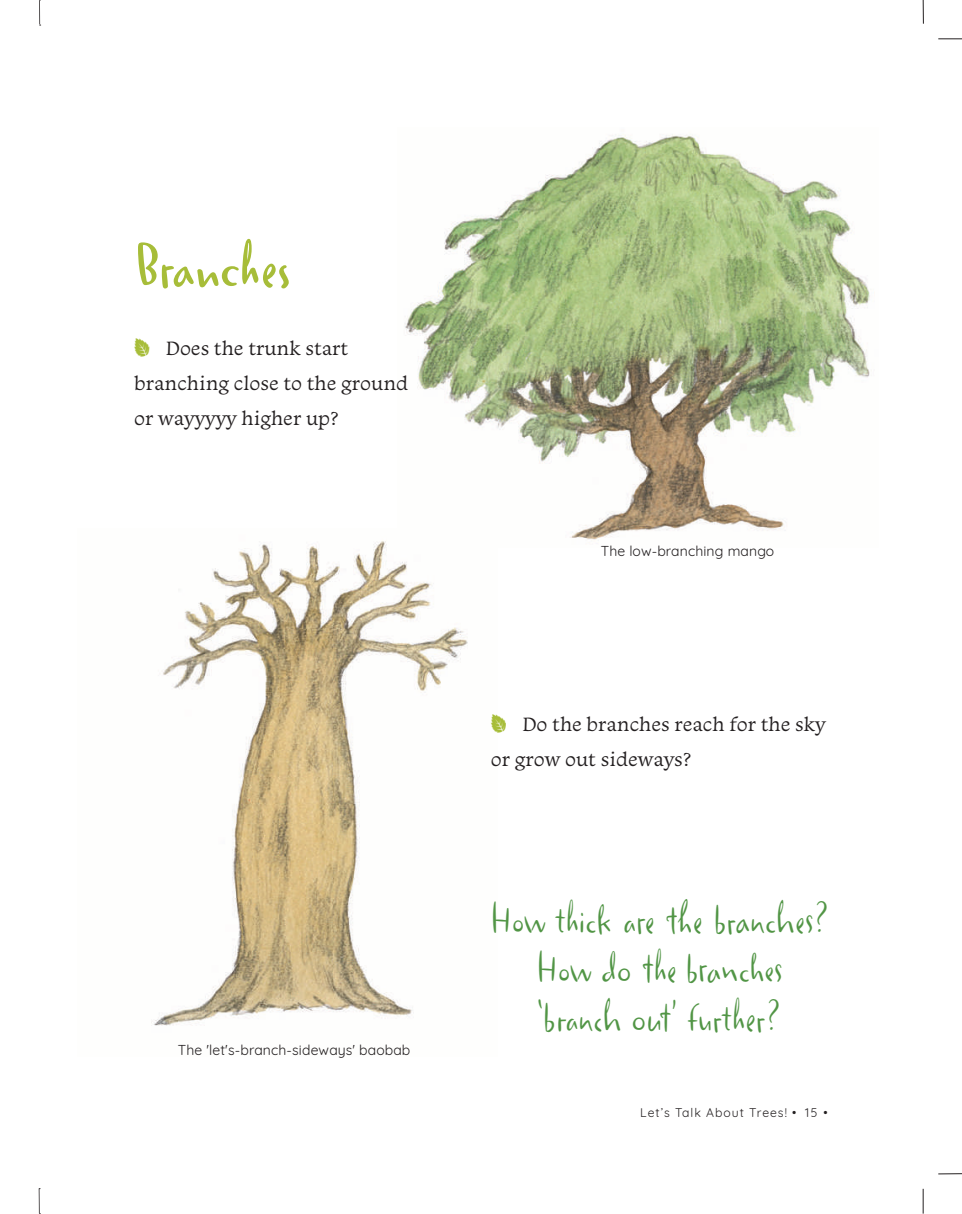
<style>
.page{position:relative;width:962px;height:1214px;background:#fff}
.page>*{position:absolute;margin:0;border:0;box-sizing:border-box;transform-origin:0 0}
.t1{font:600 61.25px "Duffy Script";color:#a7bd39}
.t2{font:43.75px/49px "Duffy Script";color:#519545;text-align:center}
.t3{font:20.12px/35px "Monarcha";color:#231f20}
.t4{font:14px "Quicksand";letter-spacing:.01em;color:#231f20}
.t5{font:12.25px "Quicksand";letter-spacing:.08em;color:#231f20}
.s1{font-family:"Leafs";font-size:28px;color:#a7bd39}
</style>
<div class="page">
<svg style="left:922px;top:1188px;width:1px;height:25px"></svg>
<svg style="left:938px;top:1173px;width:23px;height:1px"></svg>
<svg style="left:938px;top:39px;width:23px;height:1px"></svg>
<svg style="left:922px;top:0;width:1px;height:24px"></svg>
<svg style="left:39px;top:0;width:2px;height:26px"></svg>
<svg style="left:39px;top:1188px;width:1px;height:26px"></svg>
<img style="left:404px;top:134px;width:467px;height:406px">
<img style="left:151px;top:528px;width:346px;height:498px">
<h1 class="t1" style="left:134px;top:228px;width:158px">Branches</h1>
<p class="t3" style="left:134px;top:330px;width:275px"><span class="s1">Y</span> Does the trunk start branching close to the ground or wayyyyy higher up?</p>
<p class="t4" style="left:178px;top:1039px;width:234px">The 'let's-branch-sideways' baobab</p>
<p class="t4" style="left:600px;top:540px;width:175px">The low-branching mango</p>
<p class="t3" style="left:491px;top:706px;width:336px"><span class="s1">Y</span> Do the branches reach for the sky or grow out sideways?</p>
<h2 class="t2" style="left:490px;top:894px;width:340px">How thick are the branches?<br>How do the branches ‘branch out’ further?</h2>
<p class="t5" style="left:640px;top:1103px;width:189px">Let’s Talk About Trees! • 15 •</p>
</div>
